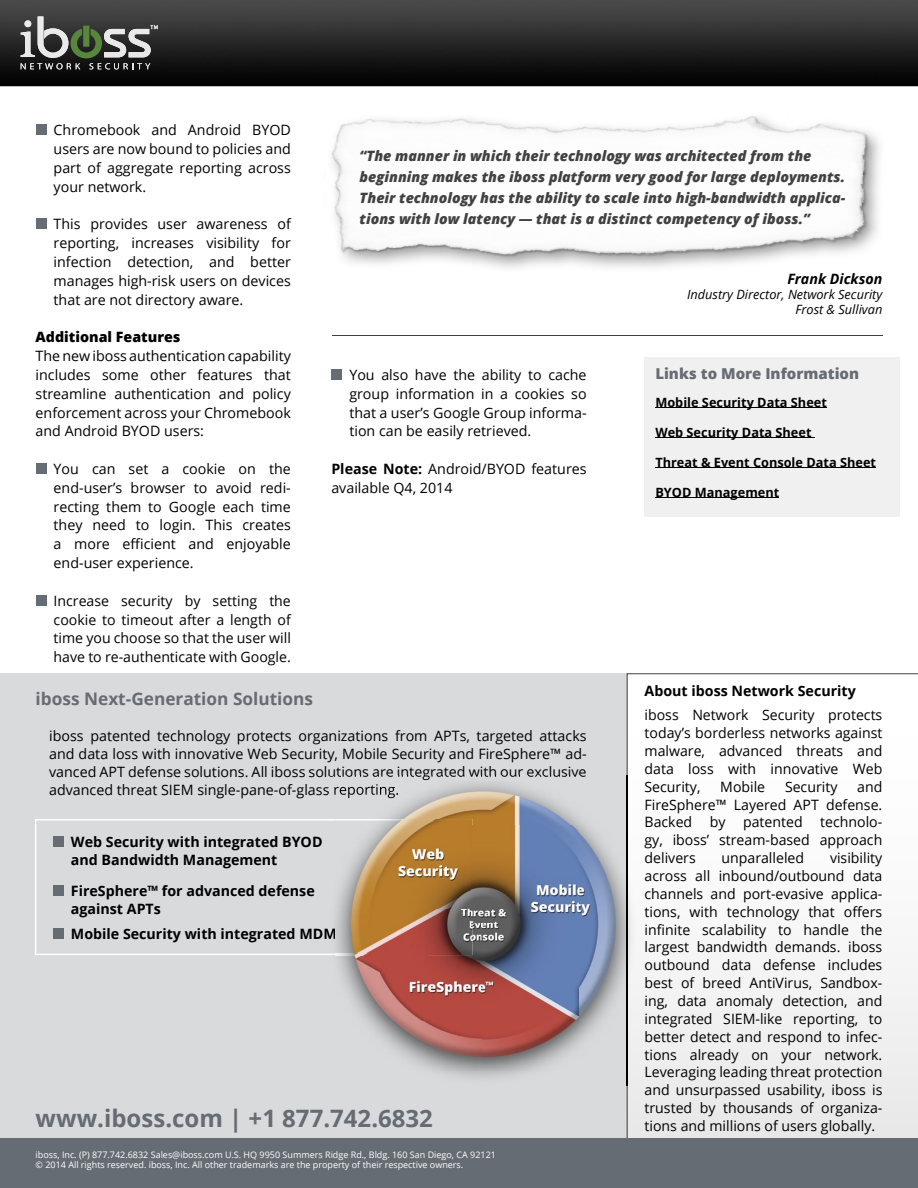
<style>
.page{position:relative;width:918px;height:1188px;background:#fff}
.page>*{position:absolute;margin:0;border:0;box-sizing:border-box;transform-origin:0 0}
.t1{font:700 24px "Open Sans";color:#666c73}
.t2{font:700 17.25px "Open Sans";color:#666c73}
.t3{font:800 15px "Open Sans";color:#666c73}
.t4{font:14.25px/18.8px "Open Sans";color:#000;text-align:justify}
.t5{font:italic 800 14.25px/21px "Open Sans";color:#414042}
.t6{font:700 14.25px/18px "Open Sans";color:#000}
.t7{font:800 14.25px "Open Sans";color:#000}
.t8{font:italic 700 14.25px "Open Sans";color:#000}
.t9{font:700 12.75px "Open Sans";color:#000}
.t10{font:italic 12.75px/15px "Open Sans";color:#000;text-align:right}
.t11{font:9px/10.8px "Open Sans";color:#fff}
.s1{font-weight:700}
</style>
<div class="page">
<div style="left:36px;top:124px;width:10px;height:11px;background:#666c73"></div>
<div style="left:36px;top:219px;width:10px;height:10px;background:#666c73"></div>
<div style="left:36px;top:463px;width:10px;height:11px;background:#666c73"></div>
<div style="left:36px;top:595px;width:10px;height:11px;background:#666c73"></div>
<div style="left:331px;top:369px;width:11px;height:11px;background:#666c73"></div>
<img style="left:329px;top:114px;width:553px;height:148px">
<hr style="left:332px;top:335px;width:550px;height:1px;background:#414042">
<div style="left:0;top:673px;width:627px;height:500px;background:#d9dadc"></div>
<svg style="left:627px;top:673px;width:291px;height:465px"></svg>
<div style="left:0;top:1138px;width:918px;height:50px;background:#666c73"></div>
<svg style="left:35px;top:819px;width:294px;height:136px"></svg>
<div style="left:53px;top:836px;width:11px;height:11px;background:#666c73"></div>
<div style="left:53px;top:885px;width:11px;height:11px;background:#666c73"></div>
<div style="left:53px;top:928px;width:11px;height:11px;background:#666c73"></div>
<img style="left:335px;top:955px;width:292px;height:130px">
<img style="left:628px;top:776px;width:9px;height:309px">
<svg style="left:627px;top:1071px;width:1px;height:14px"></svg>
<img style="left:336px;top:865px;width:91px;height:58px">
<img style="left:329px;top:819px;width:7px;height:136px">
<img style="left:334px;top:787px;width:2px;height:8px">
<img style="left:329px;top:928px;width:7px;height:14px">
<img style="left:348px;top:776px;width:279px;height:49px">
<img style="left:338px;top:776px;width:249px;height:4px">
<img style="left:472px;top:825px;width:106px;height:98px">
<img style="left:578px;top:825px;width:49px;height:246px">
<img style="left:336px;top:923px;width:242px;height:148px">
<img style="left:627px;top:776px;width:4px;height:295px">
<img style="left:336px;top:819px;width:136px;height:46px">
<img style="left:427px;top:864px;width:45px;height:91px">
<img style="left:336px;top:954px;width:91px;height:1px">
<img style="left:336px;top:784px;width:62px;height:14px">
<div style="left:645px;top:357px;width:255px;height:160px;background:#f0f0f1"></div>
<hr style="left:655px;top:407px;width:172px;height:1px;background:#000">
<hr style="left:655px;top:437px;width:160px;height:1px;background:#000">
<hr style="left:655px;top:468px;width:221px;height:1px;background:#000">
<hr style="left:655px;top:498px;width:124px;height:1px;background:#000">
<img style="left:0;top:0;width:918px;height:86px">
<img style="left:38px;top:17px;width:30px;height:3px">
<svg style="left:21px;top:20px;width:137px;height:49px"></svg>
<p class="t4" style="left:54px;top:120px;width:239px">Chromebook and Android BYOD users are now bound to policies and part of aggregate reporting across your network.</p>
<p class="t4" style="left:54px;top:214px;width:239px">This provides user awareness of reporting, increases visibility for infection detection, and better manages high-risk users on devices that are not directory aware.</p>
<p class="t7" style="left:36px;top:326px;width:146px">Additional Features</p>
<p class="t4" style="left:36px;top:346px;width:257px">The new iboss authentication capability includes some other features that streamline authentication and policy enforcement across your Chromebook and Android BYOD users:</p>
<p class="t4" style="left:54px;top:459px;width:239px">You can set a cookie on the end-user’s browser to avoid redi&shy;recting them to Google each time they need to login. This creates a more efficient and enjoyable end-user experience.</p>
<p class="t4" style="left:54px;top:591px;width:239px">Increase security by setting the cookie to timeout after a length of time you choose so that the user will have to re-authenticate with Google.</p>
<p class="t5" style="left:360px;top:144px;width:487px">“The manner in which their technology was architected from the beginning makes the iboss platform very good for large deployments.<br>Their technology has the ability to scale into high-bandwidth applica&shy;tions with low latency — that is a distinct competency of iboss.”</p>
<p class="t4" style="left:349px;top:365px;width:239px">You also have the ability to cache group information in a cookies so that a user’s Google Group informa&shy;tion can be easily retrieved.</p>
<p class="t4" style="left:331px;top:459px;width:257px"><span class="s1">Please Note:</span> Android/BYOD features available Q4, 2014</p>
<p class="t8" style="left:787px;top:268px;width:96px">Frank Dickson</p>
<p class="t10" style="left:687px;top:286px;width:197px">Industry Director, Network Security<br>Frost &amp; Sullivan</p>
<p class="t3" style="left:655px;top:363px;width:205px">Links to More Information</p>
<p class="t9" style="left:655px;top:393px;width:173px">Mobile Security Data Sheet</p>
<p class="t9" style="left:655px;top:423px;width:158px">Web Security Data Sheet</p>
<p class="t9" style="left:655px;top:453px;width:222px">Threat &amp; Event Console Data Sheet</p>
<p class="t9" style="left:655px;top:483px;width:125px">BYOD Management</p>
<p class="t2" style="left:36px;top:686px;width:279px">iboss Next-Generation Solutions</p>
<p class="t4" style="left:49px;top:726px;width:539px;line-height:18px">iboss patented technology protects organizations from APTs, targeted attacks and data loss with innovative Web Security, Mobile Security and FireSphere™ ad&shy;vanced APT defense solutions. All iboss solutions are integrated with our exclusive advanced threat SIEM single-pane-of-glass reporting.</p>
<p class="t6" style="left:71px;top:832px;width:253px">Web Security with integrated BYOD and Bandwidth Management</p>
<p class="t6" style="left:71px;top:882px;width:245px">FireSphere™ for advanced defense against APTs</p>
<p class="t6" style="left:71px;top:924px;width:267px">Mobile Security with integrated MDM</p>
<h1 class="t1" style="left:36px;top:1101px;width:399px">www.iboss.com | +1 877.742.6832</h1>
<p class="t11" style="left:36px;top:1149px;width:462px">iboss, Inc. (P) 877.742.6832 Sales@iboss.com U.S. HQ 9950 Summers Ridge Rd., Bldg. 160 San Diego, CA 92121 © 2014 All rights reserved. iboss, Inc. All other trademarks are the property of their respective owners.</p>
<p class="t6" style="left:645px;top:681px;width:213px">About iboss Network Security</p>
<p class="t4" style="left:645px;top:706px;width:239px;line-height:17.9px">iboss Network Security protects today’s borderless networks against malware, advanced threats and data loss with innovative Web Security,</p>
<p class="t4" style="left:645px;top:777px;width:239px;line-height:17.9px;text-indent:213px">and FireSphere™ Layered APT defense.<br>Backed by patented technolo&shy;gy, iboss’ stream-based approach delivers</p>
<p class="t4" style="left:720px;top:777px;width:46px">Mobile</p>
<p class="t4" style="left:785px;top:777px;width:54px">Security</p>
<p class="t4" style="left:645px;top:849px;width:239px;line-height:17.9px;text-indent:185px">visibility across all inbound/outbound data channels and port-evasive applica&shy;tions, with technology that offers infinite scalability to handle the largest bandwidth demands. iboss outbound data defense includes best of breed AntiVirus, Sandbox&shy;ing, data anomaly detection, and integrated SIEM-like reporting, to better detect and respond to infec&shy;tions already on your network.<br>Leveraging leading threat protection and unsurpassed usability, iboss is trusted by thousands of organiza&shy;tions and millions of users globally.</p>
<p class="t4" style="left:722px;top:848px;width:84px">unparalleled</p>
</div>
